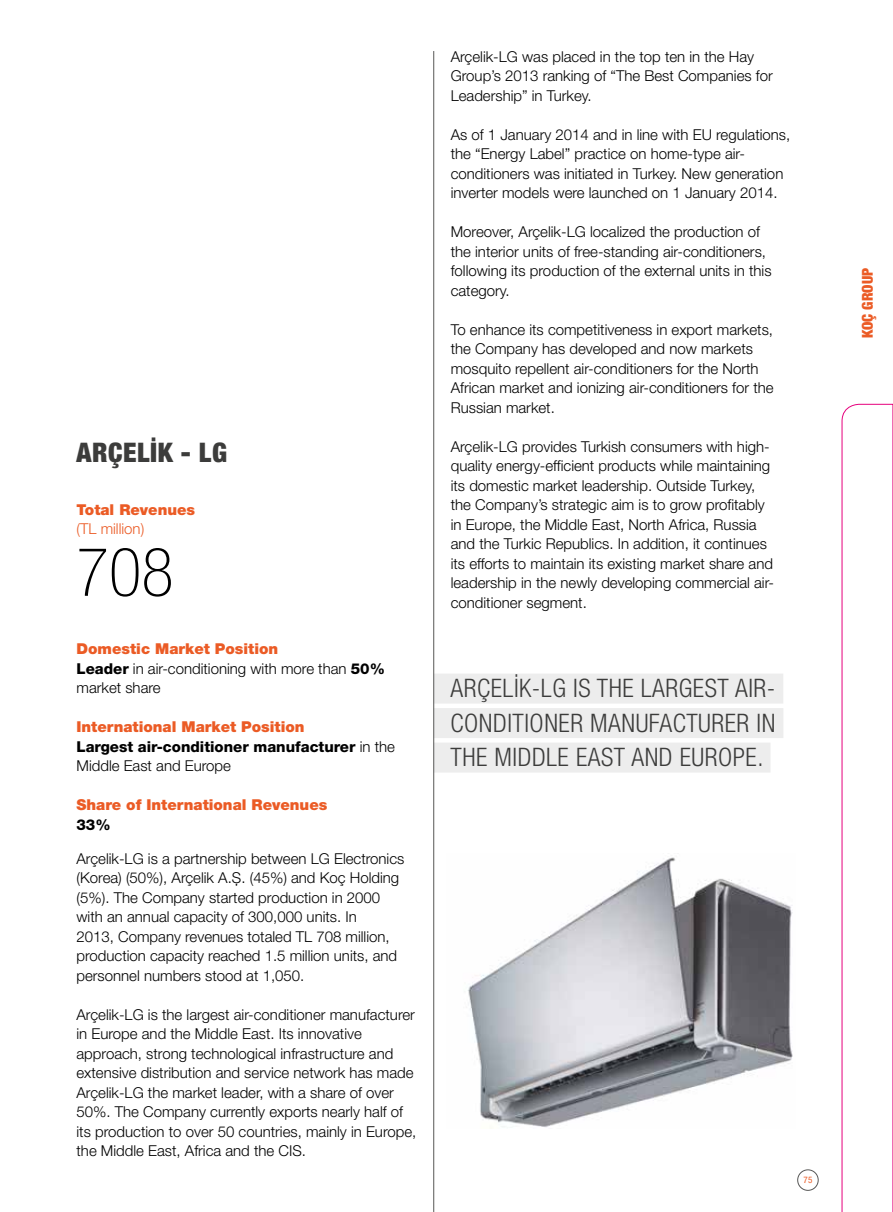
<style>
.page{position:relative;width:893px;height:1212px;background:#fff}
.page>*{position:absolute;margin:0;border:0;box-sizing:border-box;transform-origin:0 0}
.t1{font:100 condensed 67.5px "Helvetica Neue LT Pro";color:#000}
.t2{font:900 condensed 27px "Helvetica Neue LT Pro";letter-spacing:.02em;color:#3c3c3b}
.t3{font:300 condensed 25.5px/34.5px "Helvetica Neue LT Pro";letter-spacing:.02em;color:#3c3c3b;text-align:justify}
.t4{font:300 15px/19.5px "Helvetica Neue LT Pro";color:#000}
.t5{font:800 15px/19.5px "Helvetica Neue LT Pro";color:#000}
.t6{font:900 15px "Helvetica Neue LT Pro";color:#eb5b25}
.t7{font:300 15px "Helvetica Neue LT Pro";color:#eb5b25}
.t8{font:900 condensed 15px "Helvetica Neue LT Pro";color:#eb5b25}
.t9{font:condensed 9px "Helvetica Neue LT Pro";color:#eb5b25}
.s1{font-weight:900;color:#eb5b25}
.s2{font-weight:800}
.s3{font-weight:300}
</style>
<div class="page">
<svg style="left:842px;top:404px;width:51px;height:808px"></svg>
<div style="left:434px;top:673px;width:349px;height:30px;background:#ededed"></div>
<div style="left:434px;top:708px;width:349px;height:30px;background:#ededed"></div>
<div style="left:434px;top:742px;width:336px;height:30px;background:#ededed"></div>
<img style="left:468px;top:857px;width:325px;height:270px">
<hr style="left:433px;top:51px;width:1px;height:1161px;background:#575756">
<div style="left:797px;top:1169px;width:22px;height:22px;border:1px solid #575756;border-radius:50%"></div>
<h2 class="t2" style="left:77px;top:435px;width:152px">ARÇELİK - LG</h2>
<p class="t6" style="left:77px;top:500px;width:120px">Total Revenues</p>
<p class="t7" style="left:77px;top:520px;width:69px">(TL million)</p>
<h1 class="t1" style="left:77px;top:535px;width:99px">708</h1>
<p class="t4" style="left:77px;top:639px;width:310px"><span class="s1">Domestic Market Position<br></span><span class="s2">Leader</span> in air-conditioning with more than <span class="s2">50% </span>market share</p>
<p class="t5" style="left:77px;top:717px;width:320px"><span class="s1">International Market Position<br></span>Largest air-conditioner manufacturer <span class="s3">in the<br>Middle East and Europe</span></p>
<p class="t6" style="left:77px;top:796px;width:252px">Share of International Revenues</p>
<p class="t5" style="left:77px;top:815px;width:36px">33%</p>
<p class="t4" style="left:77px;top:848px;width:329px">Arçelik-LG is a partnership between LG Electronics (Korea) (50%), Arçelik A.Ş. (45%) and Koç Holding (5%). The Company started production in 2000 with an annual capacity of 300,000 units. In<br>2013, Company revenues totaled TL 708 million, production capacity reached 1.5 million units, and personnel numbers stood at 1,050.</p>
<p class="t4" style="left:77px;top:1004px;width:341px">Arçelik-LG is the largest air-conditioner manufacturer in Europe and the Middle East. Its innovative approach, strong technological infrastructure and extensive distribution and service network has made Arçelik-LG the market leader, with a share of over 50%. The Company currently exports nearly half of its production to over 50 countries, mainly in Europe, the Middle East, Africa and the CIS.</p>
<p class="t4" style="left:451px;top:46px;width:324px">Arçelik-LG was placed in the top ten in the Hay<br>Group’s 2013 ranking of “The Best Companies for<br>Leadership” in Turkey.</p>
<p class="t4" style="left:451px;top:124px;width:341px">As of 1 January 2014 and in line with EU regulations, the “Energy Label” practice on home-type air&shy;conditioners was initiated in Turkey. New generation inverter models were launched on 1 January 2014.</p>
<p class="t4" style="left:451px;top:222px;width:322px">Moreover, Arçelik-LG localized the production of the interior units of free-standing air-conditioners, following its production of the external units in this category.</p>
<p class="t4" style="left:451px;top:319px;width:324px">To enhance its competitiveness in export markets, the Company has developed and now markets mosquito repellent air-conditioners for the North African market and ionizing air-conditioners for the Russian market.</p>
<p class="t4" style="left:451px;top:436px;width:325px">Arçelik-LG provides Turkish consumers with high&shy;quality energy-efficient products while maintaining its domestic market leadership. Outside Turkey, the Company’s strategic aim is to grow profitably in Europe, the Middle East, North Africa, Russia and the Turkic Republics. In addition, it continues its efforts to maintain its existing market share and leadership in the newly developing commercial air&shy;conditioner segment.</p>
<h3 class="t3" style="left:451px;top:671px;width:326px">ARÇELİK-LG IS THE LARGEST AIR-CONDITIONER MANUFACTURER IN THE MIDDLE EAST AND EUROPE.</h3>
<p class="t9" style="left:803px;top:1175px;width:10px">75</p>
<p class="t8" style="left:858px;top:338px;width:72px;rotate:-90deg">KOÇ GROUP</p>
</div>
